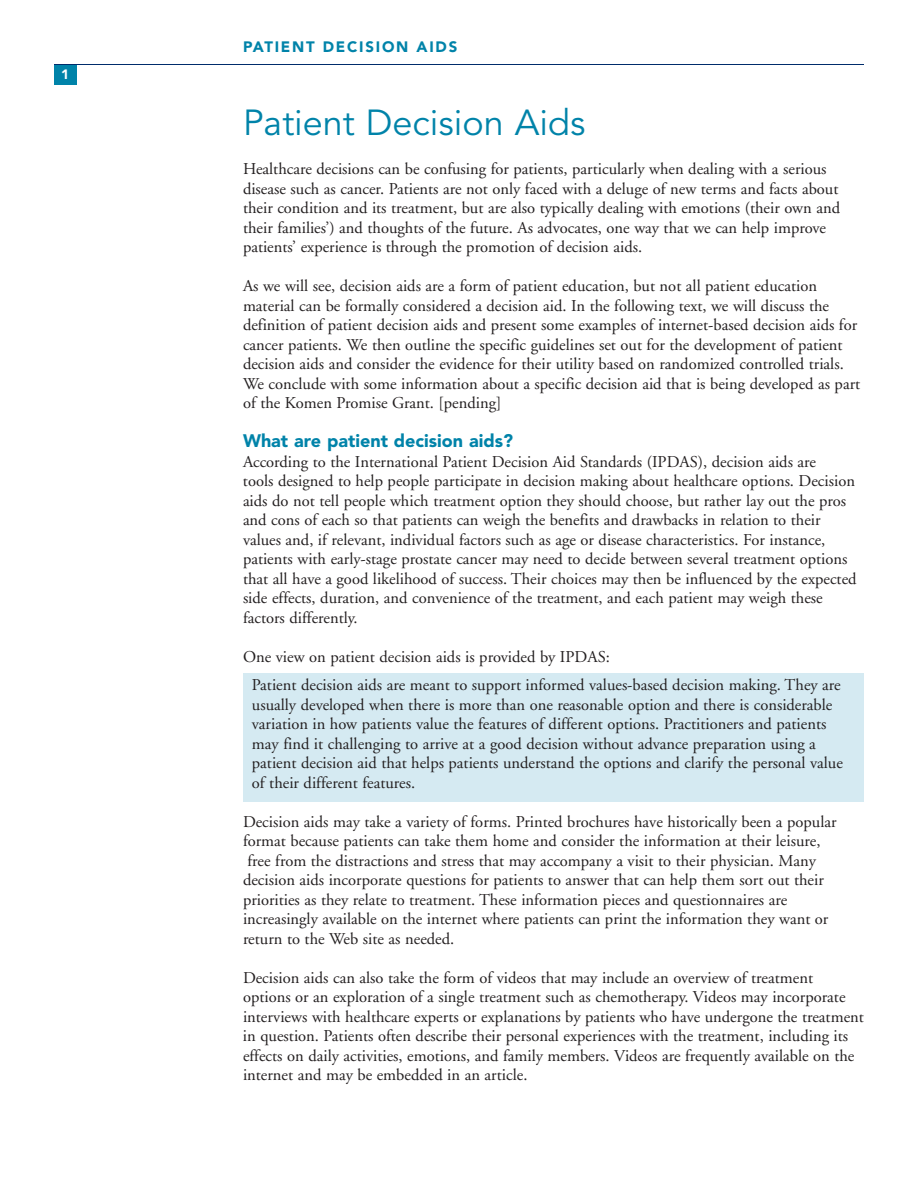
<style>
.page{position:relative;width:918px;height:1188px;background:#fff}
.page>*{position:absolute;margin:0;border:0;box-sizing:border-box;transform-origin:0 0}
.t1{font:36px "Avenir";color:#0083a9}
.t2{font:900 18px "Avenir";color:#0083a9}
.t3{font:16.5px/19.5px "Adobe Garamond";color:#231f20}
.t4{font:900 15px "Avenir";letter-spacing:.12em;color:#0083a9}
.t5{font:900 13.5px "Avenir";color:#fff}
</style>
<div class="page">
<div style="left:243px;top:673px;width:621px;height:128px;background:#d5eaf2"></div>
<div style="left:54px;top:64px;width:22px;height:21px;background:#0083a9"></div>
<hr style="left:54px;top:64px;width:810px;height:1px;background:#002c6b">
<p class="t5" style="left:61px;top:68px;width:9px">1</p>
<p class="t4" style="left:243px;top:41px;width:216px">PATIENT DECISION AIDS</p>
<h1 class="t1" style="left:243px;top:108px;width:344px">Patient Decision Aids</h1>
<p class="t3" style="left:243px;top:161px;width:599px">Healthcare decisions can be confusing for patients, particularly when dealing with a serious disease such as cancer. Patients are not only faced with a deluge of new terms and facts about their condition and its treatment, but are also typically dealing with emotions (their own and their families’) and thoughts of the future. As advocates, one way that we can help improve patients’ experience is through the promotion of decision aids.</p>
<p class="t3" style="left:243px;top:278px;width:619px">As we will see, decision aids are a form of patient education, but not all patient education material can be formally considered a decision aid. In the following text, we will discuss the definition of patient decision aids and present some examples of internet-based decision aids for cancer patients. We then outline the specific guidelines set out for the development of patient decision aids and consider the evidence for their utility based on randomized controlled trials.<br>We conclude with some information about a specific decision aid that is being developed as part of the Komen Promise Grant. [pending]</p>
<p class="t2" style="left:243px;top:434px;width:272px">What are patient decision aids?</p>
<p class="t3" style="left:243px;top:453px;width:615px">According to the International Patient Decision Aid Standards (IPDAS), decision aids are<br>tools designed to help people participate in decision making about healthcare options. Decision aids do not tell people which treatment option they should choose, but rather lay out the pros and cons of each so that patients can weigh the benefits and drawbacks in relation to their values and, if relevant, individual factors such as age or disease characteristics. For instance, patients with early-stage prostate cancer may need to decide between several treatment options that all have a good likelihood of success. Their choices may then be influenced by the expected side effects, duration, and convenience of the treatment, and each patient may weigh these factors differently.</p>
<p class="t3" style="left:252px;top:644px;width:590px;line-height:28.5px;text-indent:-9px">One view on patient decision aids is provided by IPDAS:<br>Patient decision aids are meant to support informed values-based decision making. They are</p>
<p class="t3" style="left:252px;top:696px;width:593px">usually developed when there is more than one reasonable option and there is considerable variation in how patients value the features of different options. Practitioners and patients may find it challenging to arrive at a good decision without advance preparation using a patient decision aid that helps patients understand the options and clarify the personal value of their different features.</p>
<p class="t3" style="left:243px;top:813px;width:595px">Decision aids may take a variety of forms. Printed brochures have historically been a popular format because patients can take them home and consider the information at their leisure, free from the distractions and stress that may accompany a visit to their physician. Many decision aids incorporate questions for patients to answer that can help them sort out their priorities as they relate to treatment. These information pieces and questionnaires are increasingly available on the internet where patients can print the information they want or return to the Web site as needed.</p>
<p class="t3" style="left:243px;top:969px;width:622px">Decision aids can also take the form of videos that may include an overview of treatment options or an exploration of a single treatment such as chemotherapy. Videos may incorporate interviews with healthcare experts or explanations by patients who have undergone the treatment in question. Patients often describe their personal experiences with the treatment, including its effects on daily activities, emotions, and family members. Videos are frequently available on the internet and may be embedded in an article.</p>
</div>
